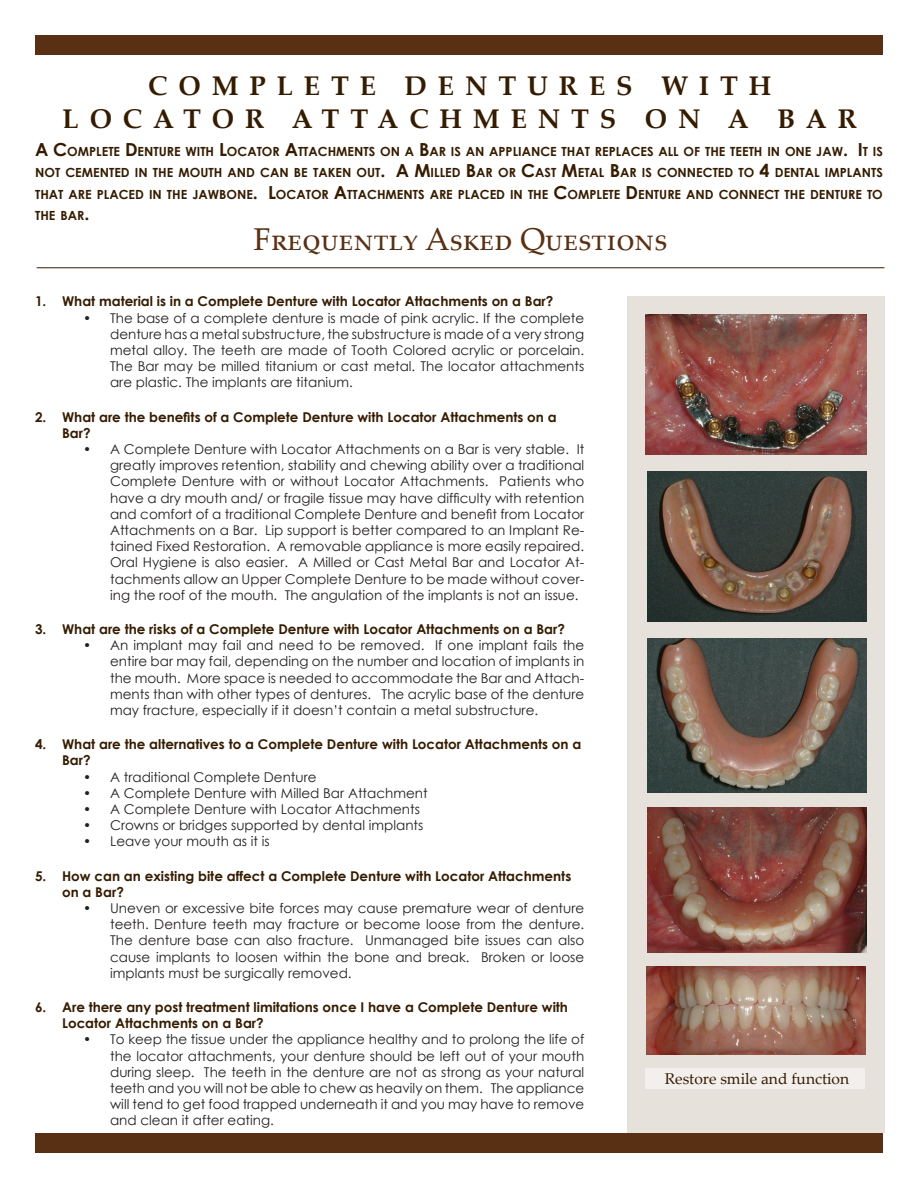
<style>
.page{position:relative;width:918px;height:1188px;background:#fff}
.page>*{position:absolute;margin:0;border:0;box-sizing:border-box;transform-origin:0 0}
.Paragraph_Style_3{font:31.5px "Palatino Linotype";color:#593013}
.t1{font:700 27px/32.4px "Palatino Linotype";letter-spacing:.4em;color:#351c00;text-align:center}
.t2{font:15.6px "Palatino Linotype";color:#351c00}
.t3{font:13.5px/16.2px "Century Gothic";color:#231f20;text-align:justify}
.t4{font:700 13.5px/16.2px "Century Gothic";color:#351c00}
.t5{font:700 12.6px/21.6px "Century Gothic";color:#351c00;text-align:justify}
.s1{font-size:18px}
</style>
<div class="page">
<div style="left:35px;top:1133px;width:848px;height:20px;background:#593013"></div>
<div style="left:35px;top:35px;width:848px;height:20px;background:#593013"></div>
<div style="left:627px;top:296px;width:257px;height:837px;background:#e6e2db"></div>
<div style="left:645px;top:1069px;width:219px;height:20px;background:#f2efec"></div>
<img style="left:645px;top:315px;width:222px;height:140px">
<img style="left:648px;top:472px;width:219px;height:150px">
<img style="left:648px;top:639px;width:219px;height:154px">
<img style="left:648px;top:808px;width:219px;height:144px">
<img style="left:646px;top:967px;width:220px;height:87px">
<hr style="left:37px;top:268px;width:847px;height:1px;background:#351c00">
<p class="t1" style="left:63px;top:69px;width:796px">COMPLETE DENTURES WITH<br>LOCATOR ATTACHMENTS ON A BAR</p>
<p class="t5" style="left:35px;top:140px;width:212px"><span class="s1">A C</span>OMPLETE <span class="s1">D</span> ENTURE WITH <span class="s1">L</span>OCAT</p>
<p class="t5" style="left:262px;top:140px;width:45px">OR <span class="s1">A</span>TTAC</p>
<p class="t5" style="left:35px;top:140px;width:849px;text-indent:293px">HMENTS ON A <span class="s1">B</span>AR IS AN APPLIANCE THAT REPLACES ALL OF THE TEETH IN ONE JAW<span class="s1">. I</span>T IS NOT CEMENTED IN THE MOUTH AND CAN BE TAKEN OUT<span class="s1">. A M</span>ILLED <span class="s1">B</span>AR OR <span class="s1">C</span>AST <span class="s1">M</span>ETAL <span class="s1">B</span>AR IS CONNECTED TO <span class="s1">4</span> DENTAL IMPLANTS THAT ARE PLACED IN THE JAWBONE<span class="s1">. L</span>OCAT</p>
<p class="t5" style="left:311px;top:183px;width:45px">OR <span class="s1">A</span>TTAC</p>
<p class="t5" style="left:377px;top:183px;width:507px">HMENTS ARE PLACED IN THE <span class="s1">C</span>OMPLETE <span class="s1">D</span>ENTURE AND CONNECT THE DENTURE TO</p>
<p class="t5" style="left:35px;top:205px;width:56px">THE BAR<span class="s1">.</span></p>
<p class="Paragraph_Style_3" style="left:254px;top:217px;width:416px">Frequently Asked Questions</p>
<p class="t4" style="left:35px;top:293px;width:520px">1. What material is in a Complete Denture with Locator Attachments on a Bar?</p>
<p class="t3" style="left:110px;top:309px;width:476px;text-indent:-27px">• The base of a complete denture is made of pink acrylic. If the complete denture has a metal substructure, the substructure is made of a very strong metal alloy. The teeth are made of Tooth Colored acrylic or porcelain.<br>The Bar may be milled titanium or cast metal. The locator attachments are plastic. The implants are titanium.</p>
<p class="t4" style="left:62px;top:408px;width:496px;text-indent:-27px">2. What are the benefits of a Complete Denture with Locator Attachments on a<br>Bar?</p>
<p class="t3" style="left:110px;top:441px;width:476px;text-indent:-27px">• A Complete Denture with Locator Attachments on a Bar is very stable. It greatly improves retention, stability and chewing ability over a traditional Complete Denture with or without Locator Attachments. Patients who have a dry mouth and/ or fragile tissue may have difficulty with retention and comfort of a traditional Complete Denture and benefit from Locator Attachments on a Bar. Lip support is better compared to an Implant Re&shy;tained Fixed Restoration. A removable appliance is more easily repaired.<br>Oral Hygiene is also easier. A Milled or Cast Metal Bar and Locator At&shy;tachments allow an Upper Complete Denture to be made without cover&shy;ing the roof of the mouth. The angulation of the implants is not an issue.</p>
<p class="t4" style="left:35px;top:620px;width:532px">3. What are the risks of a Complete Denture with Locator Attachments on a Bar?</p>
<p class="t3" style="left:110px;top:637px;width:476px;text-indent:-27px">• An implant may fail and need to be removed. If one implant fails the entire bar may fail, depending on the number and location of implants in the mouth. More space is needed to accommodate the Bar and Attach&shy;ments than with other types of dentures. The acrylic base of the denture may fracture, especially if it doesn’t contain a metal substructure.</p>
<p class="t4" style="left:62px;top:736px;width:521px;text-indent:-27px">4. What are the alternatives to a Complete Denture with Locator Attachments on a<br>Bar?</p>
<p class="t3" style="left:83px;top:768px;width:235px">• A traditional Complete Denture</p>
<p class="t3" style="left:83px;top:785px;width:346px">• A Complete Denture with Milled Bar Attachment</p>
<p class="t3" style="left:83px;top:801px;width:338px">• A Complete Denture with Locator Attachments</p>
<p class="t3" style="left:83px;top:817px;width:342px">• Crowns or bridges supported by dental implants</p>
<p class="t3" style="left:83px;top:833px;width:188px">• Leave your mouth as it is</p>
<p class="t4" style="left:62px;top:867px;width:511px;text-indent:-27px">5. How can an existing bite affect a Complete Denture with Locator Attachments on a Bar?</p>
<p class="t3" style="left:110px;top:900px;width:476px;text-indent:-27px">• Uneven or excessive bite forces may cause premature wear of denture teeth. Denture teeth may fracture or become loose from the denture.<br>The denture base can also fracture. Unmanaged bite issues can also cause implants to loosen within the bone and break. Broken or loose implants must be surgically removed.</p>
<p class="t4" style="left:62px;top:998px;width:507px;text-indent:-27px">6. Are there any post treatment limitations once I have a Complete Denture with<br>Locator Attachments on a Bar?</p>
<p class="t3" style="left:110px;top:1031px;width:476px;text-indent:-27px">• To keep the tissue under the appliance healthy and to prolong the life of the locator attachments, your denture should be left out of your mouth during sleep. The teeth in the denture are not as strong as your natural teeth and you will not be able to chew as heavily on them. The appliance will tend to get food trapped underneath it and you may have to remove and clean it after eating.</p>
<p class="t2" style="left:665px;top:1068px;width:186px">Restore smile and function</p>
</div>
